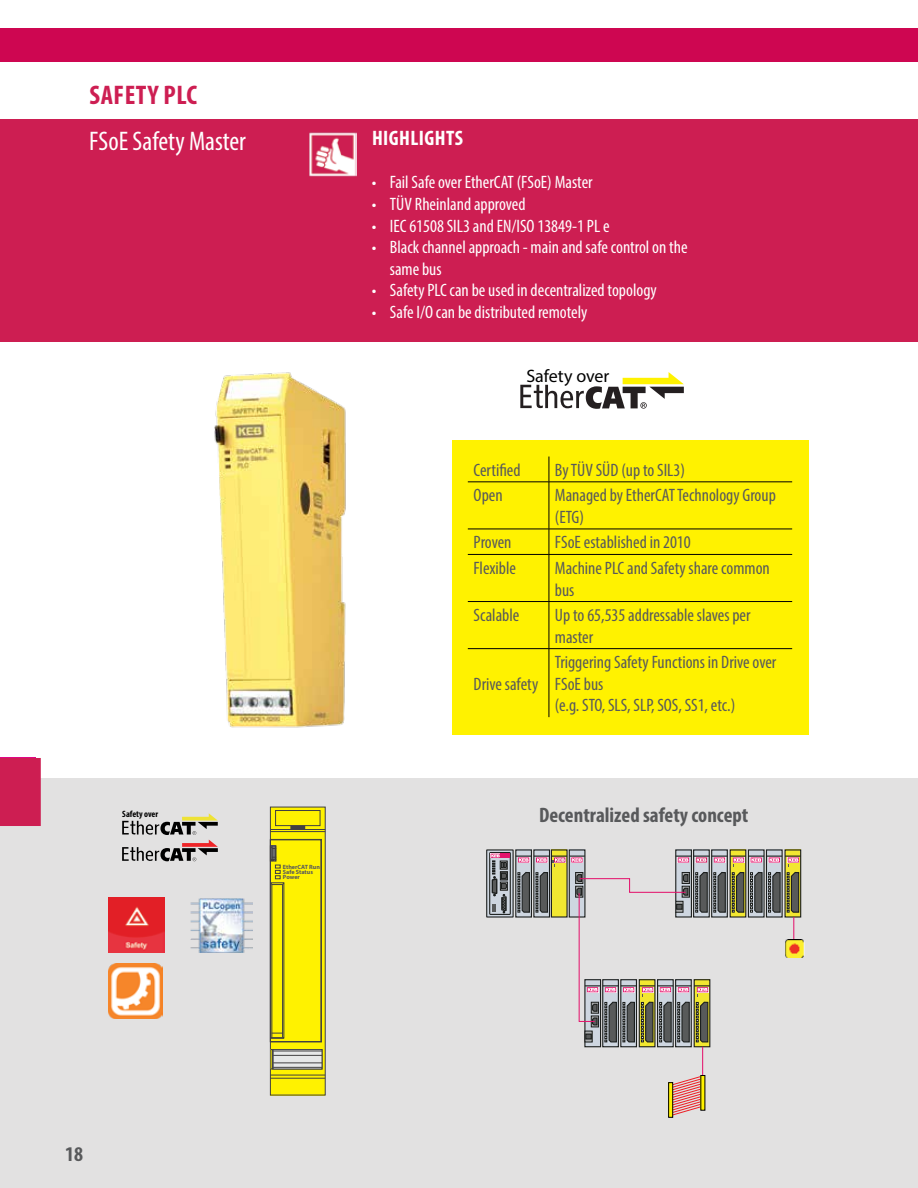
<style>
.page{position:relative;width:918px;height:1188px;background:#fff}
.page>*{position:absolute;margin:0;border:0;box-sizing:border-box;transform-origin:0 0}
.t1{font:condensed 27px "Myriad Pro";color:#fff}
.t2{font:700 condensed 27px "Myriad Pro";letter-spacing:.02em;color:#cd1e52}
.t3{font:700 condensed 21px "Myriad Pro";color:#58595b}
.t4{font:700 condensed 21px "Myriad Pro";letter-spacing:.02em;color:#fff}
.t5{font:condensed 18px/21.6px "Myriad Pro";color:#58595b}
.t6{font:condensed 18px/21.6px "Myriad Pro";color:#fff}
.t7{font:18px "Myriad Pro";color:#000}
.t8{font:700 condensed 9.15px "Myriad Pro";color:#000}
.t9{font:700 6.15px/10.6px "Myriad Pro";color:#58595b}
</style>
<div class="page">
<div style="left:0;top:778px;width:918px;height:410px;background:#e2e1e1"></div>
<div style="left:0;top:119px;width:918px;height:223px;background:#cd1e52"></div>
<img style="left:309px;top:132px;width:48px;height:45px">
<div style="left:270px;top:807px;width:55px;height:288px;background:#fff200"></div>
<div style="left:275px;top:810px;width:45px;height:16px;border:1px solid #414042"></div>
<div style="left:291px;top:826px;width:14px;height:4px;border:1px solid #414042"></div>
<hr style="left:270px;top:829px;width:55px;height:1px;background:#414042">
<hr style="left:270px;top:831px;width:55px;height:1px;background:#414042">
<div style="left:270px;top:839px;width:52px;height:203px;border:1px solid #414042"></div>
<svg style="left:270px;top:846px;width:15px;height:39px"></svg>
<hr style="left:272px;top:885px;width:1px;height:152px;background:#414042">
<div style="left:270px;top:883px;width:14px;height:155px;border:1px solid #414042"></div>
<svg style="left:270px;top:1033px;width:14px;height:6px"></svg>
<svg style="left:274px;top:1052px;width:46px;height:15px"></svg>
<div style="left:272px;top:1049px;width:50px;height:20px;border:1px solid #414042"></div>
<svg style="left:273px;top:1050px;width:1px;height:19px"></svg>
<hr style="left:273px;top:1055px;width:49px;height:1px;background:#414042">
<hr style="left:273px;top:1051px;width:49px;height:1px;background:#414042">
<hr style="left:273px;top:1067px;width:49px;height:1px;background:#414042">
<hr style="left:270px;top:1075px;width:55px;height:1px;background:#414042">
<hr style="left:270px;top:1078px;width:55px;height:1px;background:#414042">
<hr style="left:273px;top:1063px;width:49px;height:1px;background:#414042">
<svg style="left:122px;top:813px;width:96px;height:49px"></svg>
<img style="left:109px;top:897px;width:55px;height:55px">
<img style="left:109px;top:963px;width:54px;height:55px">
<img style="left:190px;top:899px;width:63px;height:53px">
<img style="left:214px;top:372px;width:292px;height:363px">
<div style="left:569px;top:850px;width:16px;height:67px;background:#ced6e0"></div>
<div style="left:487px;top:850px;width:26px;height:67px;background:#ced6e0"></div>
<div style="left:486px;top:849px;width:28px;height:69px;border:1px solid #1c1f1e"></div>
<div style="left:516px;top:850px;width:15px;height:67px;background:#ced6e0"></div>
<div style="left:534px;top:850px;width:16px;height:67px;background:#ced6e0"></div>
<div style="left:694px;top:850px;width:15px;height:67px;background:#ced6e0"></div>
<div style="left:712px;top:850px;width:15px;height:67px;background:#ced6e0"></div>
<div style="left:711px;top:849px;width:17px;height:69px;border:1px solid #1c1f1e"></div>
<div style="left:748px;top:850px;width:16px;height:67px;background:#ced6e0"></div>
<div style="left:766px;top:850px;width:16px;height:67px;background:#ced6e0"></div>
<div style="left:551px;top:850px;width:16px;height:67px;background:#f2e731"></div>
<div style="left:730px;top:850px;width:16px;height:67px;background:#f2e731"></div>
<div style="left:785px;top:850px;width:16px;height:67px;background:#f2e731"></div>
<div style="left:676px;top:850px;width:15px;height:67px;background:#ced6e0"></div>
<div style="left:603px;top:980px;width:15px;height:67px;background:#ced6e0"></div>
<div style="left:602px;top:979px;width:17px;height:68px;border:1px solid #1c1f1e"></div>
<div style="left:621px;top:980px;width:15px;height:67px;background:#ced6e0"></div>
<div style="left:620px;top:979px;width:17px;height:68px;border:1px solid #1c1f1e"></div>
<div style="left:658px;top:980px;width:15px;height:67px;background:#ced6e0"></div>
<div style="left:657px;top:979px;width:17px;height:68px;border:1px solid #1c1f1e"></div>
<div style="left:676px;top:980px;width:15px;height:67px;background:#ced6e0"></div>
<div style="left:675px;top:979px;width:17px;height:68px;border:1px solid #1c1f1e"></div>
<div style="left:639px;top:980px;width:16px;height:67px;background:#f2e731"></div>
<div style="left:639px;top:979px;width:17px;height:68px;border:1px solid #1c1f1e"></div>
<div style="left:694px;top:980px;width:16px;height:67px;background:#f2e731"></div>
<div style="left:694px;top:979px;width:16px;height:68px;border:1px solid #1c1f1e"></div>
<div style="left:585px;top:980px;width:16px;height:67px;background:#ced6e0"></div>
<div style="left:584px;top:979px;width:17px;height:68px;border:1px solid #1c1f1e"></div>
<svg style="left:489px;top:852px;width:312px;height:63px"></svg>
<hr style="left:579px;top:893px;width:1px;height:128px;background:#e4146d">
<svg style="left:579px;top:985px;width:131px;height:58px"></svg>
<hr style="left:793px;top:917px;width:1px;height:32px;background:#e4146d">
<hr style="left:702px;top:1047px;width:1px;height:31px;background:#e4146d">
<img style="left:785px;top:940px;width:20px;height:18px">
<svg style="left:673px;top:1075px;width:32px;height:41px"></svg>
<hr style="left:669px;top:1083px;width:4px;height:34px;background:#fff200">
<div style="left:668px;top:1082px;width:5px;height:36px;border:1px solid #000"></div>
<div style="left:452px;top:440px;width:356px;height:294px;background:#fff200"></div>
<svg style="left:520px;top:372px;width:164px;height:37px"></svg>
<svg style="left:468px;top:457px;width:324px;height:260px"></svg>
<svg style="left:549px;top:457px;width:1px;height:25px"></svg>
<hr style="left:468px;top:482px;width:81px;height:1px;background:#000">
<hr style="left:549px;top:482px;width:243px;height:1px;background:#000">
<hr style="left:549px;top:482px;width:1px;height:47px;background:#000">
<hr style="left:468px;top:529px;width:81px;height:1px;background:#000">
<hr style="left:549px;top:529px;width:243px;height:1px;background:#000">
<svg style="left:549px;top:529px;width:1px;height:25px"></svg>
<hr style="left:468px;top:554px;width:81px;height:1px;background:#000">
<hr style="left:549px;top:554px;width:243px;height:1px;background:#000">
<hr style="left:549px;top:555px;width:1px;height:46px;background:#000">
<hr style="left:468px;top:601px;width:81px;height:1px;background:#000">
<hr style="left:549px;top:601px;width:243px;height:1px;background:#000">
<hr style="left:549px;top:602px;width:1px;height:46px;background:#000">
<hr style="left:468px;top:648px;width:81px;height:1px;background:#000">
<hr style="left:549px;top:648px;width:243px;height:1px;background:#000">
<hr style="left:549px;top:649px;width:1px;height:68px;background:#000">
<div style="left:0;top:758px;width:41px;height:68px;background:#cd1e52"></div>
<div style="left:0;top:28px;width:918px;height:34px;background:#ce0651"></div>
<h1 class="t2" style="left:90px;top:78px;width:109px">SAFETY PLC</h1>
<h1 class="t1" style="left:89px;top:124px;width:158px">FSoE Safety Master</h1>
<p class="t4" style="left:372px;top:125px;width:92px">HIGHLIGHTS</p>
<p class="t6" style="left:372px;top:171px;width:222px">• Fail Safe over EtherCAT (FSoE) Master</p>
<p class="t6" style="left:372px;top:193px;width:155px">• TÜV Rheinland approved</p>
<p class="t6" style="left:372px;top:215px;width:239px">• IEC 61508 SIL3 and EN/ISO 13849-1 PL e</p>
<p class="t6" style="left:390px;top:236px;width:299px;text-indent:-18px">• Black channel approach - main and safe control on the same bus</p>
<p class="t6" style="left:372px;top:279px;width:286px">• Safety PLC can be used in decentralized topology</p>
<p class="t6" style="left:372px;top:301px;width:217px">• Safe I/O can be distributed remotely</p>
<p class="t7" style="left:526px;top:365px;width:85px">Safety over</p>
<p class="t5" style="left:474px;top:459px;width:48px">Certified</p>
<p class="t5" style="left:555px;top:459px;width:132px">By TÜV SÜD (up to SIL3)</p>
<p class="t5" style="left:474px;top:484px;width:31px">Open</p>
<p class="t5" style="left:555px;top:484px;width:222px">Managed by EtherCAT Technology Group (ETG)</p>
<p class="t5" style="left:474px;top:531px;width:39px">Proven</p>
<p class="t5" style="left:555px;top:531px;width:137px">FSoE established in 2010</p>
<p class="t5" style="left:474px;top:557px;width:44px">Flexible</p>
<p class="t5" style="left:555px;top:557px;width:216px">Machine PLC and Safety share common bus</p>
<p class="t5" style="left:474px;top:604px;width:47px">Scalable</p>
<p class="t5" style="left:555px;top:604px;width:197px">Up to 65,535 addressable slaves per master</p>
<p class="t5" style="left:474px;top:673px;width:66px">Drive safety</p>
<p class="t5" style="left:555px;top:651px;width:223px">Triggering Safety Functions in Drive over<br>FSoE bus<br>(e.g. STO, SLS, SLP, SOS, SS1, etc.)</p>
<p class="t8" style="left:122px;top:808px;width:37px">Safety over</p>
<p class="t3" style="left:539px;top:802px;width:211px">Decentralized safety concept</p>
<p class="t3" style="left:65px;top:1141px;width:19px">18</p>
<p class="t9" style="left:283px;top:861px;width:39px">EtherCAT Run<br>Power</p>
<p class="t9" style="left:283px;top:866px;width:32px">Safe Status</p>
</div>
